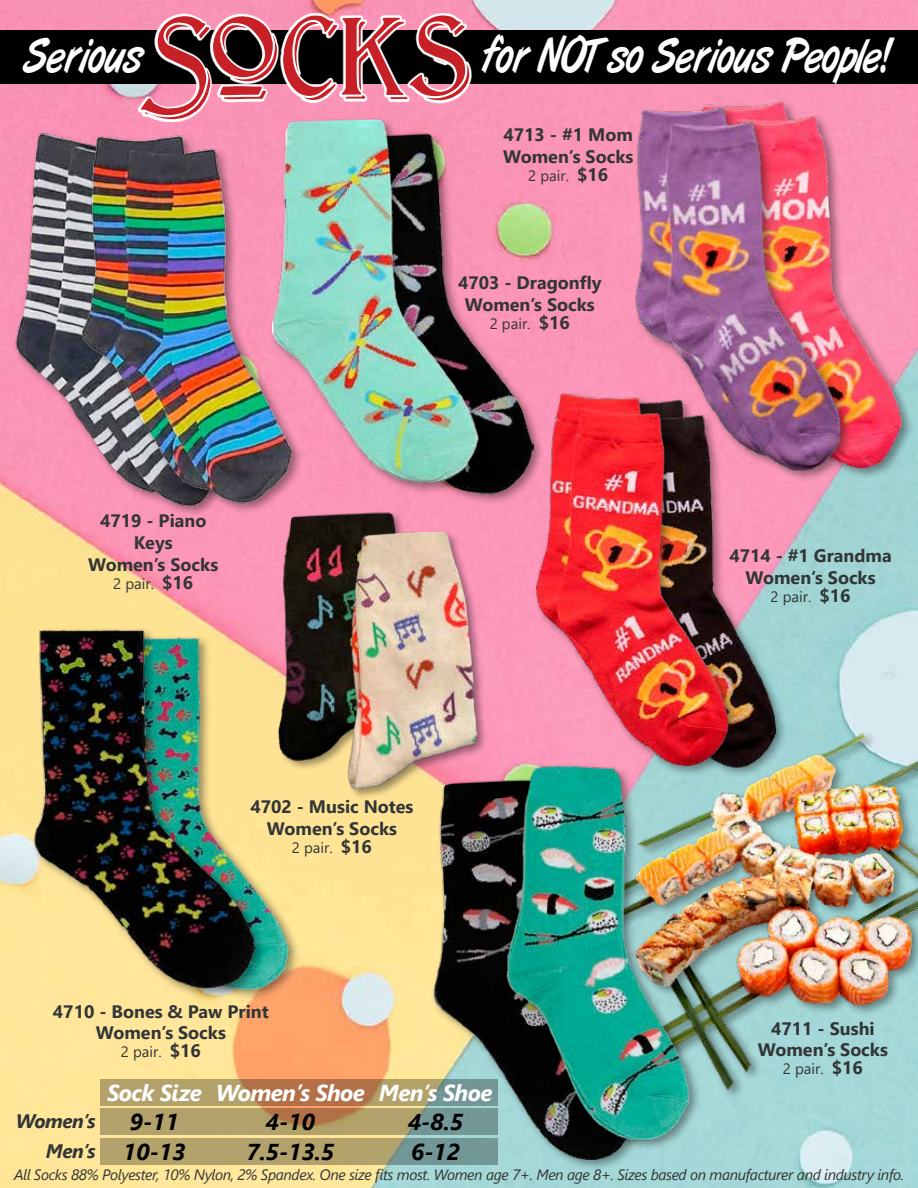
<style>
.page{position:relative;width:918px;height:1188px;background:#fff}
.page>*{position:absolute;margin:0;border:0;box-sizing:border-box;transform-origin:0 0}
.t1{font:50.55px "Art Brush";color:#fff;scale:.8 1}
.t2{font:italic 700 22.95px/29.4px "Segoe UI";color:#000}
.t3{font:italic 700 22.95px "Segoe UI";letter-spacing:-.025em;color:#fff}
.t4{font:italic 700 19.5px/29.8px "Segoe UI";letter-spacing:-.025em;color:#323536;text-align:right}
.t5{font:700 18px/21.6px "Segoe UI";color:#323536;text-align:center}
.t6{font:italic 15px "Segoe UI";letter-spacing:-.025em;color:#323536}
.t7{font:15px "Segoe UI";color:#323536}
.s1{font-family:"Lightfoot Shadowed";font-size:107.1px;color:#c72127}
.s2{font-weight:700;font-size:18px}
</style>
<div class="page">
<img style="left:0;top:0;width:918px;height:1188px">
<svg style="left:101px;top:1079px;width:321px;height:27px;fill:#b3a169"></svg>
<svg style="left:101px;top:1109px;width:321px;height:26px;fill:#b3a26c"></svg>
<svg style="left:101px;top:1138px;width:329px;height:27px;fill:#b3a26c"></svg>
<div style="left:0;top:30px;width:918px;height:54px;background:#000"></div>
<div style="left:327px;top:131px;width:219px;height:375px;background:#000;opacity:.4"></div>
<img style="left:418px;top:113px;width:116px;height:388px">
<div style="left:269px;top:117px;width:221px;height:378px;background:#000;opacity:.4"></div>
<img style="left:273px;top:95px;width:215px;height:388px">
<img style="left:530px;top:723px;width:388px;height:380px">
<svg style="left:138px;top:13px;width:334px;height:109px"></svg>
<div style="left:430px;top:777px;width:215px;height:394px;background:#000;opacity:.4"></div>
<img style="left:422px;top:758px;width:211px;height:401px">
<div style="left:504px;top:763px;width:197px;height:389px;background:#000;opacity:.4"></div>
<img style="left:506px;top:746px;width:194px;height:401px">
<img style="left:255px;top:493px;width:163px;height:269px">
<img style="left:335px;top:533px;width:158px;height:269px">
<img style="left:691px;top:101px;width:227px;height:367px">
<div style="left:633px;top:105px;width:219px;height:377px;background:#000;opacity:.4"></div>
<img style="left:636px;top:105px;width:208px;height:367px">
<img style="left:740px;top:396px;width:46px;height:373px">
<div style="left:533px;top:391px;width:207px;height:386px;background:#000;opacity:.4"></div>
<img style="left:536px;top:393px;width:195px;height:373px">
<div style="left:81px;top:634px;width:220px;height:367px;background:#000;opacity:.4"></div>
<img style="left:260px;top:620px;width:35px;height:369px">
<div style="left:31px;top:626px;width:236px;height:374px;background:#000;opacity:.4"></div>
<img style="left:34px;top:610px;width:226px;height:393px">
<img style="left:9px;top:128px;width:62px;height:381px">
<div style="left:79px;top:134px;width:225px;height:381px;background:#000;opacity:.4"></div>
<img style="left:71px;top:128px;width:226px;height:381px">
<h1 class="t1" style="left:24px;top:28px;width:1088px">Serious <span class="s1">SOCKS</span> for NOT so Serious People!</h1>
<p class="t5" style="left:503px;top:122px;width:132px;text-align:left">4713 - #1 Mom<br>Women’s Socks</p>
<p class="t7" style="left:528px;top:161px;width:82px">2 pair. <span class="s2">$16</span></p>
<p class="t5" style="left:88px;top:509px;width:132px">4719 - Piano<br>Keys<br>Women’s Socks</p>
<p class="t7" style="left:113px;top:569px;width:82px">2 pair. <span class="s2">$16</span></p>
<p class="t5" style="left:458px;top:271px;width:145px">4703 - Dragonfly<br>Women’s Socks</p>
<p class="t7" style="left:490px;top:309px;width:82px">2 pair. <span class="s2">$16</span></p>
<p class="t5" style="left:250px;top:795px;width:165px">4702 - Music Notes<br>Women’s Socks</p>
<p class="t7" style="left:292px;top:833px;width:82px">2 pair. <span class="s2">$16</span></p>
<p class="t5" style="left:53px;top:999px;width:217px">4710 - Bones &amp; Paw Print<br>Women’s Socks</p>
<p class="t7" style="left:121px;top:1038px;width:82px">2 pair. <span class="s2">$16</span></p>
<p class="t5" style="left:729px;top:544px;width:164px">4714 - #1 Grandma<br>Women’s Socks</p>
<p class="t7" style="left:771px;top:582px;width:82px">2 pair. <span class="s2">$16</span></p>
<p class="t5" style="left:758px;top:1016px;width:132px">4711 - Sushi<br>Women’s Socks</p>
<p class="t7" style="left:783px;top:1055px;width:82px">2 pair. <span class="s2">$16</span></p>
<p class="t3" style="left:107px;top:1071px;width:96px">Sock Size</p>
<p class="t2" style="left:123px;top:1104px;width:64px">9-11<br>10-13</p>
<p class="t3" style="left:216px;top:1071px;width:150px">Women’s Shoe</p>
<p class="t2" style="left:246px;top:1104px;width:89px;text-align:center">4-10<br>7.5-13.5</p>
<p class="t3" style="left:379px;top:1071px;width:115px">Men’s Shoe</p>
<p class="t2" style="left:408px;top:1104px;width:57px">4-8.5<br>6-12</p>
<p class="t4" style="left:16px;top:1103px;width:81px">Women’s<br>Men’s</p>
<p class="t6" style="left:14px;top:1161px;width:891px">All Socks 88% Polyester, 10% Nylon, 2% Spandex. One size fits most. Women age 7+. Men age 8+. Sizes based on manufacturer and industry info.</p>
</div>
